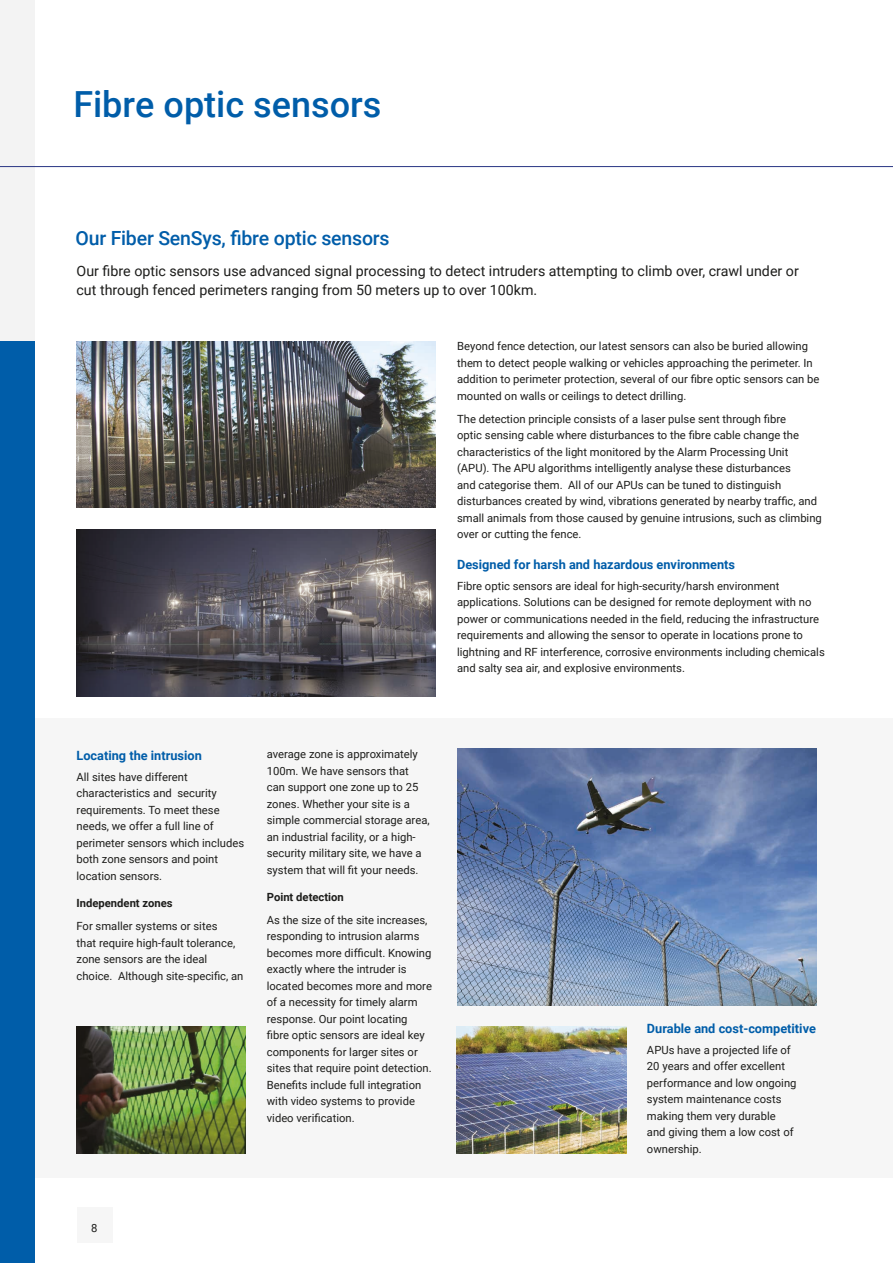
<style>
.page{position:relative;width:893px;height:1263px;background:#fff}
.page>*{position:absolute;margin:0;border:0;box-sizing:border-box;transform-origin:0 0}
.t1{font:500 36px "Roboto";color:#005da9}
.t2{font:500 19.5px "Roboto";letter-spacing:-.01em;color:#005da9}
.t3{font:14.25px/19.5px "Roboto";color:#1d1d1b}
.t4{font:700 12.75px "Roboto";color:#005da9}
.t5{font:11.25px/16.5px "Roboto";color:#1d1d1b}
.t6{font:700 11.25px "Roboto";color:#1d1d1b}
</style>
<div class="page">
<div style="left:77px;top:1207px;width:35px;height:35px;background:#f6f6f6"></div>
<div style="left:30px;top:719px;width:863px;height:459px;background:#f6f6f6"></div>
<div style="left:0;top:0;width:35px;height:1263px;background:#f3f3f3"></div>
<div style="left:0;top:341px;width:35px;height:922px;background:#005da9"></div>
<hr style="left:0;top:166px;width:893px;height:1px;background:#283583">
<img style="left:77px;top:529px;width:359px;height:167px">
<img style="left:457px;top:1026px;width:169px;height:127px">
<img style="left:457px;top:748px;width:359px;height:258px">
<img style="left:77px;top:1027px;width:169px;height:126px">
<img style="left:77px;top:341px;width:359px;height:166px">
<h1 class="t1" style="left:73px;top:79px;width:310px">Fibre optic sensors</h1>
<h2 class="t2" style="left:75px;top:224px;width:316px">Our Fiber SenSys, fibre optic sensors</h2>
<p class="t3" style="left:77px;top:260px;width:724px">Our fibre optic sensors use advanced signal processing to detect intruders attempting to climb over, crawl under or cut through fenced perimeters ranging from 50 meters up to over 100km.</p>
<p class="t5" style="left:457px;top:338px;width:364px">Beyond fence detection, our latest sensors can also be buried allowing them to detect people walking or vehicles approaching the perimeter. In addition to perimeter protection, several of our fibre optic sensors can be mounted on walls or ceilings to detect drilling.</p>
<p class="t5" style="left:457px;top:410px;width:366px">The detection principle consists of a laser pulse sent through fibre<br>optic sensing cable where disturbances to the fibre cable change the characteristics of the light monitored by the Alarm Processing Unit (APU). The APU algorithms intelligently analyse these disturbances<br>and categorise them. All of our APUs can be tuned to distinguish disturbances created by wind, vibrations generated by nearby traffic, and small animals from those caused by genuine intrusions, such as climbing over or cutting the fence.</p>
<p class="t4" style="left:457px;top:556px;width:279px">Designed for harsh and hazardous environments</p>
<p class="t5" style="left:457px;top:577px;width:369px">Fibre optic sensors are ideal for high-security/harsh environment applications. Solutions can be designed for remote deployment with no power or communications needed in the field, reducing the infrastructure requirements and allowing the sensor to operate in locations prone to lightning and RF interference, corrosive environments including chemicals and salty sea air, and explosive environments.</p>
<p class="t4" style="left:77px;top:747px;width:127px">Locating the intrusion</p>
<p class="t5" style="left:77px;top:768px;width:169px">All sites have different characteristics and security requirements. To meet these needs, we offer a full line of perimeter sensors which includes both zone sensors and point location sensors.</p>
<p class="t6" style="left:77px;top:895px;width:98px">Independent zones</p>
<p class="t5" style="left:77px;top:917px;width:168px">For smaller systems or sites<br>that require high-fault tolerance, zone sensors are the ideal choice. Although site-specific, an</p>
<p class="t5" style="left:267px;top:745px;width:164px">average zone is approximately<br>100m. We have sensors that can support one zone up to 25 zones. Whether your site is a simple commercial storage area, an industrial facility, or a high&shy;security military site, we have a system that will fit your needs.</p>
<p class="t6" style="left:267px;top:889px;width:79px">Point detection</p>
<p class="t5" style="left:267px;top:911px;width:167px">As the size of the site increases, responding to intrusion alarms becomes more difficult. Knowing exactly where the intruder is located becomes more and more of a necessity for timely alarm response. Our point locating fibre optic sensors are ideal key components for larger sites or sites that require point detection.<br>Benefits include full integration with video systems to provide video verification.</p>
<p class="t5" style="left:91px;top:1219px;width:8px">8</p>
<p class="t4" style="left:647px;top:1019px;width:171px">Durable and cost-competitive</p>
<p class="t5" style="left:647px;top:1041px;width:151px">APUs have a projected life of<br>20 years and offer excellent performance and low ongoing system maintenance costs making them very durable and giving them a low cost of ownership.</p>
</div>
